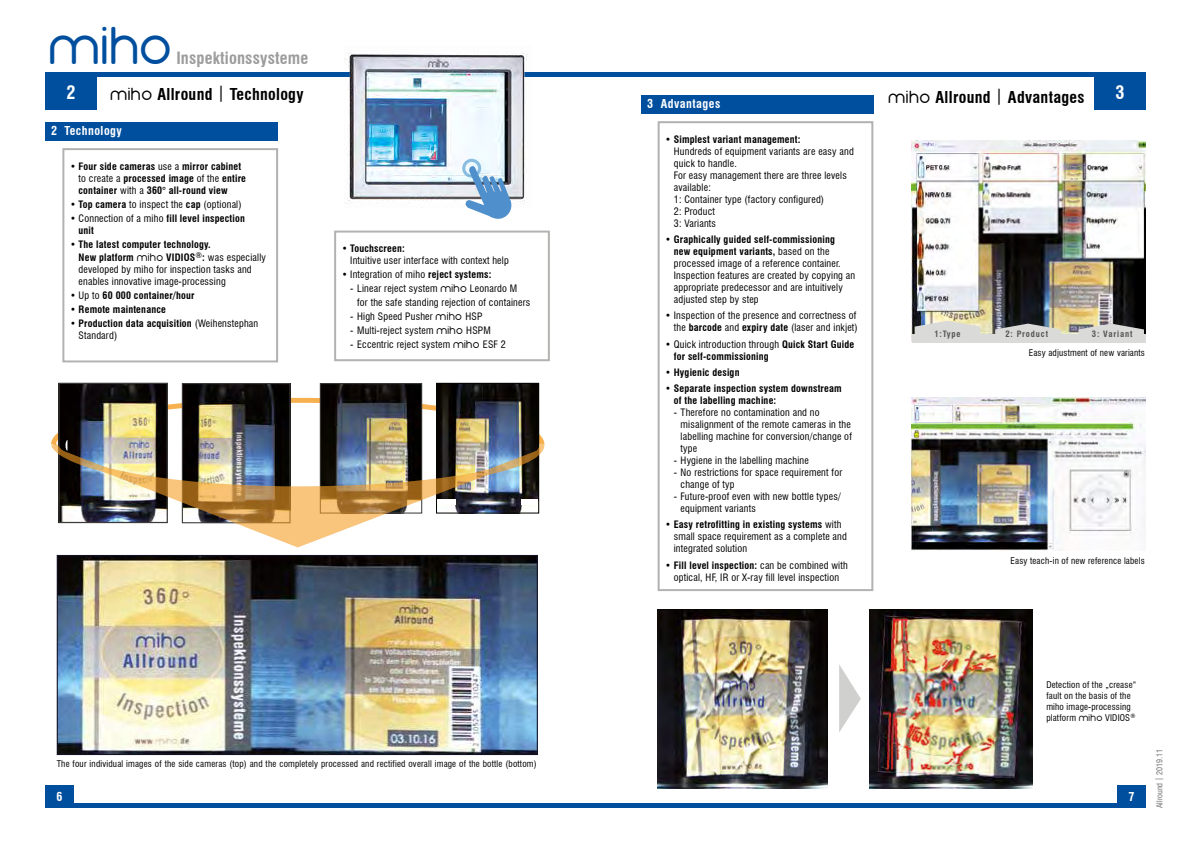
<style>
.page{position:relative;width:1191px;height:842px;background:#fff}
.page>*{position:absolute;margin:0;border:0;box-sizing:border-box;transform-origin:0 0}
.t1{font:48.4px "miho";color:#004f9e}
.t2{font:700 condensed 18px "Swiss 721 BT";color:#fff}
.t3{font:700 condensed 16.5px "Swiss 721 BT";letter-spacing:.01em;color:#9d9c9c}
.t4{font:700 condensed 16px "Swiss 721 BT";letter-spacing:.02em;color:#000}
.t5{font:700 condensed 12px "Swiss 721 BT";letter-spacing:.04em;color:#fff}
.t6{font:condensed 10px/12px "Swiss 721 BT";letter-spacing:.02em;color:#000}
.t7{font:700 condensed 10px/12px "Swiss 721 BT";letter-spacing:.02em;color:#000}
.t8{font:condensed 9px/11px "Swiss 721 BT";letter-spacing:.02em;color:#000}
.t9{font:700 condensed 8.6px "Swiss 721 BT";letter-spacing:.1em;color:#575656}
.t10{font:condensed 8px "Swiss 721 BT";color:#6f6f6e}
.s1{font-family:"miho";font-weight:400;font-stretch:normal}
.s2{font-weight:400}
.s3{font-weight:700}
.s4{font-family:"miho";font-stretch:normal}
</style>
<div class="page">
<hr style="left:45px;top:804px;width:1100px;height:4px;background:#004f9e">
<div style="left:1117px;top:785px;width:28px;height:23px;background:#004f9e"></div>
<div style="left:45px;top:785px;width:29px;height:23px;background:#004f9e"></div>
<hr style="left:45px;top:72px;width:1100px;height:4px;background:#004f9e">
<div style="left:334px;top:231px;width:216px;height:130px;border:2px solid #b2b2b1"></div>
<div style="left:45px;top:122px;width:233px;height:18px;background:#004f9e"></div>
<div style="left:45px;top:76px;width:51px;height:34px;background:#004f9e"></div>
<img style="left:60px;top:385px;width:106px;height:10px">
<svg style="left:51px;top:395px;width:493px;height:46px"></svg>
<img style="left:184px;top:385px;width:104px;height:56px">
<div style="left:182px;top:383px;width:108px;height:140px;border:1px solid #3c3c3b"></div>
<img style="left:322px;top:385px;width:98px;height:56px">
<div style="left:320px;top:383px;width:102px;height:131px;border:1px solid #3c3c3b"></div>
<img style="left:438px;top:385px;width:99px;height:56px">
<div style="left:436px;top:383px;width:103px;height:131px;border:1px solid #040600"></div>
<img style="left:51px;top:441px;width:494px;height:107px">
<div style="left:437px;top:499px;width:18px;height:5px;background:#fff"></div>
<div style="left:521px;top:499px;width:17px;height:5px;background:#fff"></div>
<img style="left:59px;top:557px;width:477px;height:196px">
<div style="left:57px;top:555px;width:481px;height:200px;border:1px solid #141325"></div>
<img style="left:344px;top:52px;width:187px;height:156px">
<svg style="left:462px;top:159px;width:51px;height:60px"></svg>
<img style="left:911px;top:140px;width:234px;height:201px">
<div style="left:912px;top:334px;width:233px;height:9px;background:#dadad9"></div>
<svg style="left:914px;top:321px;width:66px;height:13px"></svg>
<svg style="left:995px;top:324px;width:65px;height:10px"></svg>
<svg style="left:1078px;top:324px;width:66px;height:10px"></svg>
<img style="left:911px;top:398px;width:234px;height:153px">
<svg style="left:839px;top:664px;width:22px;height:68px"></svg>
<img style="left:869px;top:609px;width:163px;height:179px">
<div style="left:1094px;top:76px;width:51px;height:34px;background:#004f9e"></div>
<img style="left:658px;top:609px;width:169px;height:179px">
<div style="left:62px;top:148px;width:216px;height:214px;border:2px solid #b2b2b1"></div>
<div style="left:657px;top:121px;width:216px;height:470px;border:2px solid #b2b2b1"></div>
<div style="left:641px;top:95px;width:233px;height:18px;background:#004f9e"></div>
<h1 class="t1" style="left:48px;top:19px;width:125px">miho</h1>
<h3 class="t3" style="left:176px;top:48px;width:133px">Inspektionssysteme</h3>
<h2 class="t2" style="left:66px;top:82px;width:10px">2</h2>
<h3 class="t4" style="left:110px;top:84px;width:195px"><span class="s1">miho</span> Allround <span class="s2">|</span> Technology</h3>
<p class="t5" style="left:51px;top:123px;width:72px">2 Technology</p>
<p class="t7" style="left:79px;top:160px;width:169px;text-indent:-8px">• Four side cameras <span class="s2">use a</span> mirror cabinet <span class="s2">to create a</span> processed image <span class="s2">of the</span> entire container <span class="s2">with a</span> 360° all-round view</p>
<p class="t6" style="left:70px;top:198px;width:173px"><span class="s3">• Top camera</span> to inspect the <span class="s3">cap</span> (optional)</p>
<p class="t7" style="left:79px;top:212px;width:168px;text-indent:-8px"><span class="s2">• Connection of a miho</span> fill level inspection unit</p>
<p class="t7" style="left:79px;top:238px;width:189px;line-height:13px;text-indent:-8px">• The latest computer technology.<br>New platform <span class="s1">miho</span> VIDIOS<sup>®</sup>: <span class="s2">was especially</span></p>
<p class="t6" style="left:79px;top:263px;width:175px">developed by miho for inspection tasks and enables innovative image-processing</p>
<p class="t7" style="left:70px;top:289px;width:126px"><span class="s2">• Up to</span> 60 000 container/hour</p>
<p class="t7" style="left:70px;top:303px;width:97px">• Remote maintenance</p>
<p class="t7" style="left:79px;top:317px;width:181px;text-indent:-8px">• Production data acquisition <span class="s2">(Weihenstephan<br>Standard)</span></p>
<p class="t7" style="left:342px;top:243px;width:65px">• Touchscreen:</p>
<p class="t6" style="left:350px;top:255px;width:160px">Intuitive user interface with context help</p>
<p class="t6" style="left:342px;top:268px;width:151px">• Integration of miho <span class="s3">reject systems:</span></p>
<p class="t6" style="left:357px;top:281px;width:175px;line-height:14px;text-indent:-7px">- Linear reject system <span class="s4">miho</span> Leonardo M for the safe standing rejection of containers</p>
<p class="t6" style="left:350px;top:310px;width:134px">- High Speed Pusher <span class="s4">miho</span> HSP</p>
<p class="t6" style="left:350px;top:324px;width:142px">- Multi-reject system <span class="s4">miho</span> HSPM</p>
<p class="t6" style="left:350px;top:338px;width:157px">- Eccentric reject system <span class="s4">miho</span> ESF 2</p>
<p class="t5" style="left:647px;top:97px;width:75px">3 Advantages</p>
<p class="t7" style="left:665px;top:133px;width:137px">• Simplest variant management:</p>
<p class="t6" style="left:674px;top:145px;width:182px">Hundreds of equipment variants are easy and quick to handle.<br>For easy management there are three levels available:<br>1: Container type (factory configured)<br>2: Product<br>3: Variants</p>
<p class="t6" style="left:674px;top:233px;width:183px;text-indent:-8px"><span class="s3">• Graphically guided self-commissioning<br>new equipment variants,</span> based on the processed image of a reference container.<br>Inspection features are created by copying an appropriate predecessor and are intuitively adjusted step by step</p>
<p class="t6" style="left:665px;top:310px;width:194px;text-align:right">• Inspection of the presence and correctness of the <span class="s3">barcode</span> and <span class="s3">expiry date</span> (laser and inkjet)</p>
<p class="t7" style="left:674px;top:338px;width:182px;text-indent:-8px"><span class="s2">• Quick introduction through</span> Quick Start Guide for self-commissioning</p>
<p class="t7" style="left:665px;top:366px;width:76px">• Hygienic design</p>
<p class="t7" style="left:674px;top:382px;width:169px;text-indent:-8px">• Separate inspection system downstream of the labelling machine:</p>
<p class="t6" style="left:680px;top:406px;width:173px;text-indent:-7px">- Therefore no contamination and no misalignment of the remote cameras in the labelling machine for conversion/change of type</p>
<p class="t6" style="left:674px;top:454px;width:137px">- Hygiene in the labelling machine</p>
<p class="t6" style="left:680px;top:466px;width:163px;text-indent:-7px">- No restrictions for space requirement for change of typ</p>
<p class="t6" style="left:680px;top:490px;width:162px;text-indent:-7px">- Future-proof even with new bottle types/ equipment variants</p>
<p class="t6" style="left:674px;top:519px;width:175px;text-indent:-8px"><span class="s3">• Easy retrofitting in existing systems</span> with small space requirement as a complete and integrated solution</p>
<p class="t6" style="left:665px;top:559px;width:184px;text-align:center"><span class="s3">• Fill level inspection:</span> can be combined with optical, HF, IR or X-ray fill level inspection</p>
<h3 class="t4" style="left:888px;top:87px;width:198px"><span class="s1">miho</span> Allround <span class="s2">|</span> Advantages</h3>
<h2 class="t2" style="left:1115px;top:82px;width:10px">3</h2>
<p class="t9" style="left:934px;top:329px;width:28px">1:Type</p>
<p class="t9" style="left:1005px;top:329px;width:44px">2: Product</p>
<p class="t9" style="left:1092px;top:329px;width:42px">3: Variant</p>
<p class="t8" style="left:1028px;top:347px;width:118px">Easy adjustment of new variants</p>
<p class="t8" style="left:1010px;top:555px;width:136px">Easy teach-in of new reference labels</p>
<p class="t8" style="left:57px;top:758px;width:481px">The four individual images of the side cameras (top) and the completely processed and rectified overall image of the bottle (bottom)</p>
<p class="t8" style="left:1046px;top:679px;width:91px">Detection of the „crease“ fault on the basis of the miho image-processing platform <span class="s4">miho</span> VIDIOS<sup>®</sup></p>
<p class="t5" style="left:57px;top:790px;width:7px">6</p>
<p class="t5" style="left:1128px;top:790px;width:7px">7</p>
<p class="t10" style="left:1154px;top:808px;width:60px;rotate:-90deg">Allround | 2019.11</p>
</div>
